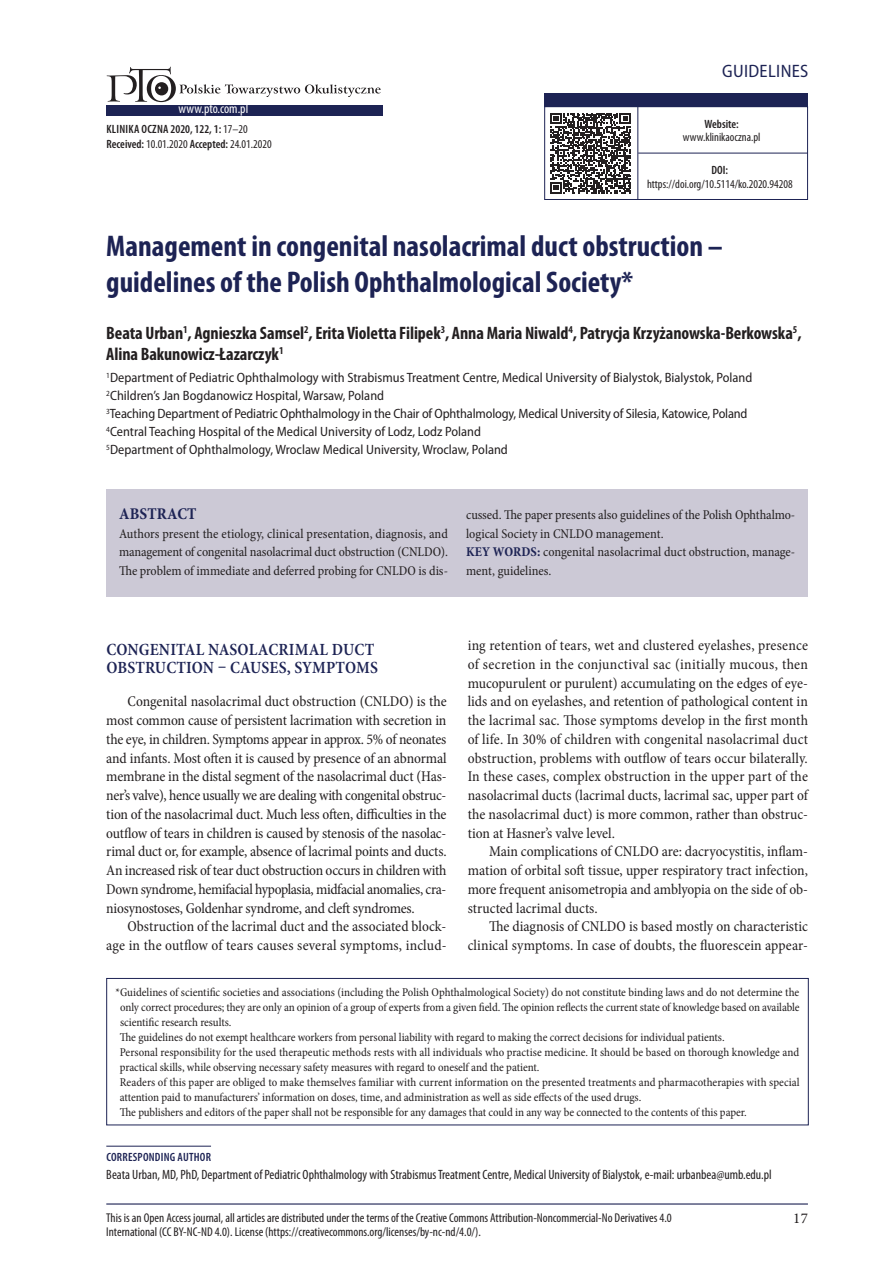
<style>
.page{position:relative;width:893px;height:1263px;background:#fff}
.page>*{position:absolute;margin:0;border:0;box-sizing:border-box;transform-origin:0 0}
.t1{font:700 condensed 30px/36px "Myriad Pro";color:#1d2354}
.t2{font:700 condensed 18px/21px "Myriad Pro";letter-spacing:-.005em;color:#231f20}
.t3{font:semi-condensed 18px "Myriad Pro";letter-spacing:.02em;color:#1d2354}
.t4{font:600 condensed 17.25px/18.8px "Minion Pro";letter-spacing:.01em;color:#1d2354}
.t5{font:700 condensed 16.5px "Minion Pro";letter-spacing:.01em;color:#1d2354}
.t6{font:condensed 15px/18.8px "Minion Pro";color:#231f20;text-align:justify}
.t7{font:15px "Minion Pro";color:#231f20}
.t8{font:semi-condensed 13.5px/18px "Myriad Pro";color:#231f20}
.t9{font:condensed 13.5px/18.8px "Minion Pro";letter-spacing:-.005em;color:#231f20;text-align:justify}
.t10{font:condensed 13.5px "Myriad Pro";color:#231f20}
.t11{font:condensed 13.5px "Myriad Pro";color:#fff}
.t12{font:condensed 12.75px/14.2px "Myriad Pro";color:#231f20}
.t13{font:condensed 12px/15px "Minion Pro";letter-spacing:-.005em;color:#231f20}
.t14{font:600 condensed 12px/14.4px "Myriad Pro";letter-spacing:.02em;color:#231f20}
.t15{font:condensed 12px "Myriad Pro";color:#231f20}
.t16{font:600 condensed 12px "Myriad Pro";letter-spacing:.02em;color:#1d2354}
.t17{font:600 condensed 12px "Myriad Pro";color:#231f20}
.s1{font-weight:400}
.s2{font-weight:700;color:#1d2354}
</style>
<div class="page">
<hr style="left:106px;top:1203px;width:702px;height:1px;background:#1d2354">
<svg style="left:106px;top:66px;width:275px;height:36px"></svg>
<div style="left:106px;top:105px;width:277px;height:11px;background:#1d2354"></div>
<hr style="left:106px;top:1146px;width:105px;height:1px;background:#1d2354">
<div style="left:106px;top:489px;width:702px;height:107px;background:#ccc9d6"></div>
<div style="left:106px;top:978px;width:703px;height:147px;border:1px solid #1d2354"></div>
<div style="left:544px;top:106px;width:264px;height:94px;border:1px solid #1d2354"></div>
<svg style="left:550px;top:113px;width:81px;height:80px"></svg>
<div style="left:544px;top:94px;width:264px;height:13px;background:#1d2354"></div>
<hr style="left:637px;top:107px;width:1px;height:92px;background:#1d2354">
<hr style="left:638px;top:153px;width:170px;height:1px;background:#1d2354">
<p class="t11" style="left:179px;top:101px;width:71px">www.pto.com.pl</p>
<p class="t14" style="left:106px;top:122px;width:167px">KLINIKA OCZNA 2020, 122, 1: <span class="s1">17–20<br></span>Received: <span class="s1">10.01.2020</span> Accepted: <span class="s1">24.01.2020</span></p>
<p class="t3" style="left:722px;top:62px;width:88px">GUIDELINES</p>
<p class="t17" style="left:704px;top:116px;width:36px">Website:</p>
<p class="t17" style="left:712px;top:162px;width:18px">DOI:</p>
<p class="t15" style="left:647px;top:177px;width:147px">https://doi.org/10.5114/ko.2020.94208</p>
<p class="t15" style="left:683px;top:130px;width:79px">www.klinikaoczna.pl</p>
<h1 class="t1" style="left:106px;top:228px;width:618px">Management in congenital nasolacrimal duct obstruction – guidelines of the Polish Ophthalmological Society*</h1>
<p class="t2" style="left:106px;top:322px;width:697px">Beata Urban<sup>1</sup>, Agnieszka Samsel<sup>2</sup>, Erita Violetta Filipek<sup>3</sup>, Anna Maria Niwald<sup>4</sup>, Patrycja Krzyżanowska-Berkowska<sup>5</sup>,<br>Alina Bakunowicz-Łazarczyk<sup>1</sup></p>
<p class="t8" style="left:106px;top:369px;width:648px"><sup>1</sup>Department of Pediatric Ophthalmology with Strabismus Treatment Centre, Medical University of Bialystok, Bialystok, Poland <sup>2</sup>Children’s Jan Bogdanowicz Hospital, Warsaw, Poland<br><sup>3</sup>Teaching Department of Pediatric Ophthalmology in the Chair of Ophthalmology, Medical University of Silesia, Katowice, Poland <sup>4</sup>Central Teaching Hospital of the Medical University of Lodz, Lodz Poland<br><sup>5</sup>Department of Ophthalmology, Wroclaw Medical University, Wroclaw, Poland</p>
<p class="t5" style="left:119px;top:502px;width:79px">ABSTRACT</p>
<p class="t9" style="left:119px;top:524px;width:331px">Authors present the etiology, clinical presentation, diagnosis, and management of congenital nasolacrimal duct obstruction (CNLDO).<br>The problem of immediate and deferred probing for CNLDO is dis-</p>
<p class="t9" style="left:466px;top:505px;width:331px;text-align:left">cussed. The paper presents also guidelines of the Polish Ophthalmo&shy;logical Society in CNLDO management.<br><span class="s2">KEY WORDS:</span> congenital nasolacrimal duct obstruction, manage&shy;ment, guidelines.</p>
<p class="t4" style="left:106px;top:640px;width:273px">CONGENITAL NASOLACRIMAL DUCT<br>OBSTRUCTION – CAUSES, SYMPTOMS</p>
<p class="t6" style="left:106px;top:692px;width:342px;text-indent:21px">Congenital nasolacrimal duct obstruction (CNLDO) is the most common cause of persistent lacrimation with secretion in the eye, in children. Symptoms appear in approx. 5% of neonates and infants. Most often it is caused by presence of an abnormal membrane in the distal segment of the nasolacrimal duct (Has&shy;ner’s valve), hence usually we are dealing with congenital obstruc&shy;tion of the nasolacrimal duct. Much less often, difficulties in the outflow of tears in children is caused by stenosis of the nasolac&shy;rimal duct or, for example, absence of lacrimal points and ducts.<br>An increased risk of tear duct obstruction occurs in children with Down syndrome, hemifacial hypoplasia, midfacial anomalies, cra&shy;niosynostoses, Goldenhar syndrome, and cleft syndromes.</p>
<p class="t6" style="left:106px;top:917px;width:342px;text-align:right">Obstruction of the lacrimal duct and the associated block&shy;age in the outflow of tears causes several symptoms, includ-</p>
<p class="t6" style="left:468px;top:636px;width:342px">ing retention of tears, wet and clustered eyelashes, presence of secretion in the conjunctival sac (initially mucous, then mucopurulent or purulent) accumulating on the edges of eye&shy;lids and on eyelashes, and retention of pathological content in the lacrimal sac. Those symptoms develop in the first month of life. In 30% of children with congenital nasolacrimal duct obstruction, problems with outflow of tears occur bilaterally.<br>In these cases, complex obstruction in the upper part of the nasolacrimal ducts (lacrimal ducts, lacrimal sac, upper part of the nasolacrimal duct) is more common, rather than obstruc&shy;tion at Hasner’s valve level.</p>
<p class="t6" style="left:468px;top:842px;width:342px;text-indent:21px">Main complications of CNLDO are: dacryocystitis, inflam&shy;mation of orbital soft tissue, upper respiratory tract infection, more frequent anisometropia and amblyopia on the side of ob&shy;structed lacrimal ducts.</p>
<p class="t6" style="left:468px;top:917px;width:342px;text-align:right">The diagnosis of CNLDO is based mostly on characteristic clinical symptoms. In case of doubts, the fluorescein appear-</p>
<p class="t13" style="left:120px;top:985px;width:681px;text-indent:-4px">*Guidelines of scientific societies and associations (including the Polish Ophthalmological Society) do not constitute binding laws and do not determine the only correct procedures; they are only an opinion of a group of experts from a given field. The opinion reflects the current state of knowledge based on available scientific research results.<br>The guidelines do not exempt healthcare workers from personal liability with regard to making the correct decisions for individual patients.<br>Personal responsibility for the used therapeutic methods rests with all individuals who practise medicine. It should be based on thorough knowledge and practical skills, while observing necessary safety measures with regard to oneself and the patient.<br>Readers of this paper are obliged to make themselves familiar with current information on the presented treatments and pharmacotherapies with special attention paid to manufacturers’ information on doses, time, and administration as well as side effects of the used drugs.<br>The publishers and editors of the paper shall not be responsible for any damages that could in any way be connected to the contents of this paper.</p>
<p class="t16" style="left:106px;top:1150px;width:106px">CORRESPONDING AUTHOR</p>
<p class="t10" style="left:106px;top:1166px;width:667px">Beata Urban, MD, PhD, Department of Pediatric Ophthalmology with Strabismus Treatment Centre, Medical University of Bialystok, e-mail: urbanbea@umb.edu.pl</p>
<p class="t12" style="left:106px;top:1210px;width:567px">This is an Open Access journal, all articles are distributed under the terms of the Creative Commons Attribution-Noncommercial-No Derivatives 4.0<br>International (CC BY-NC-ND 4.0). License (https://creativecommons.org/licenses/by-nc-nd/4.0/).</p>
<p class="t7" style="left:793px;top:1208px;width:16px">17</p>
</div>
